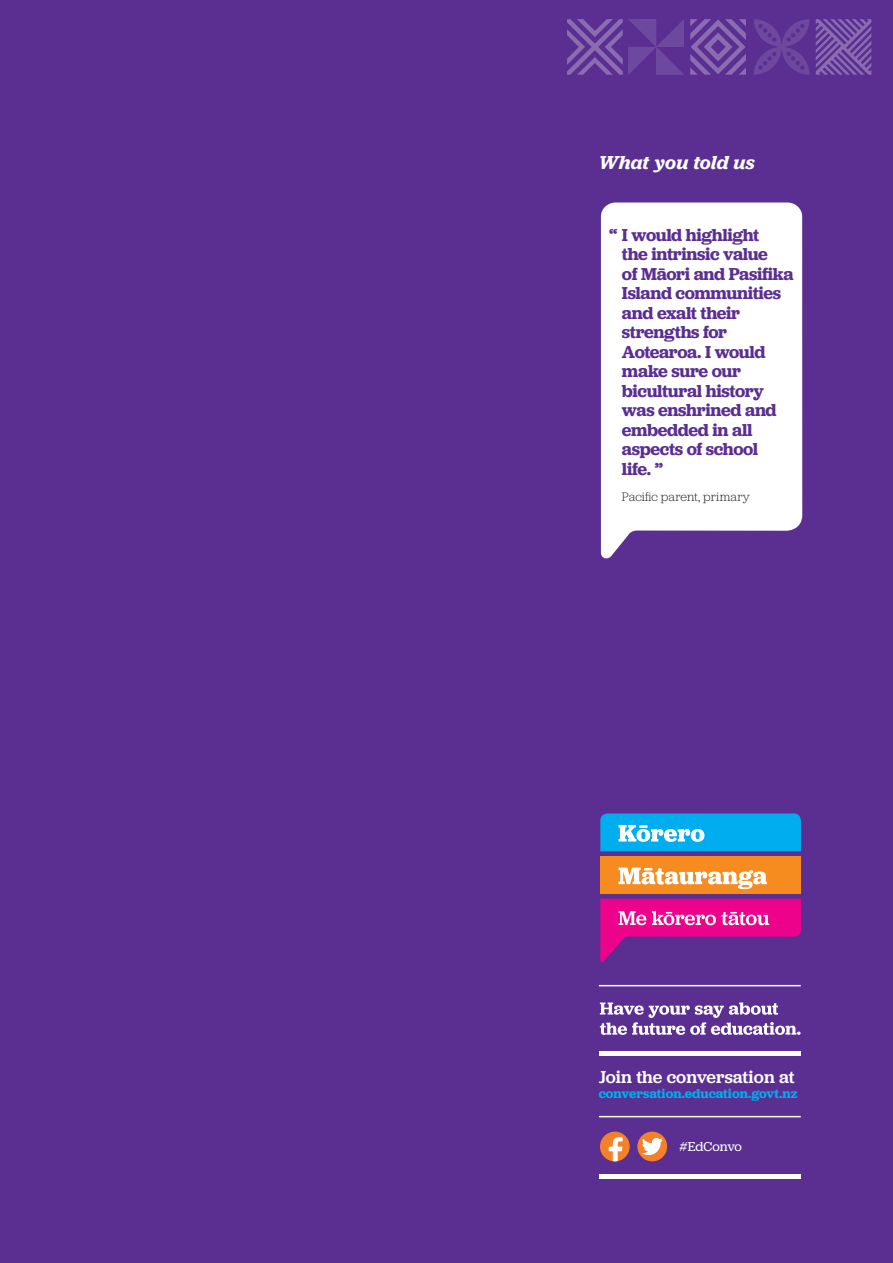
<style>
.page{position:relative;width:893px;height:1263px;background:#fff}
.page>*{position:absolute;margin:0;border:0;box-sizing:border-box;transform-origin:0 0}
.t1{font:italic 600 19.5px "Jubilat";letter-spacing:.005em;color:#fff}
.t2{font:600 18px/19.5px "Jubilat";letter-spacing:-.02em;color:#5b2e91}
.t3{font:500 18px "Jubilat";color:#fff}
.t4{font:600 13.5px "Jubilat";color:#00aeef}
.t5{font:13.5px "Jubilat";letter-spacing:-.01em;color:#fff}
.t6{font:300 12.75px "Jubilat";letter-spacing:.005em;color:#231f20}
</style>
<div class="page">
<div style="left:568px;top:0;width:325px;height:1263px;background:#5b2e91"></div>
<div style="left:0;top:0;width:580px;height:1263px;background:#5b2e91"></div>
<div style="left:600px;top:856px;width:201px;height:38px;background:#f68b1f"></div>
<svg style="left:600px;top:899px;width:201px;height:63px"></svg>
<svg style="left:600px;top:813px;width:201px;height:38px;background:#1bb3ee"></svg>
<svg style="left:618px;top:867px;width:149px;height:22px"></svg>
<hr style="left:599px;top:1051px;width:202px;height:4px;background:#fff">
<div style="left:599px;top:1174px;width:202px;height:5px;background:#fff"></div>
<hr style="left:599px;top:985px;width:202px;height:1px;background:#fff">
<hr style="left:599px;top:1116px;width:202px;height:1px;background:#fff">
<svg style="left:600px;top:1002px;width:201px;height:33px"></svg>
<div style="left:600px;top:1131px;width:30px;height:30px;background:#f4812a;border-radius:50%"></div>
<svg style="left:609px;top:1137px;width:14px;height:24px"></svg>
<div style="left:637px;top:1131px;width:30px;height:30px;background:#f4812a;border-radius:50%"></div>
<svg style="left:642px;top:1138px;width:21px;height:17px"></svg>
<svg style="left:754px;top:19px;width:55px;height:56px"></svg>
<svg style="left:816px;top:19px;width:55px;height:56px"></svg>
<svg style="left:690px;top:19px;width:56px;height:56px"></svg>
<svg style="left:567px;top:19px;width:117px;height:56px"></svg>
<svg style="left:600px;top:202px;width:203px;height:357px;background:#f1edf5"></svg>
<p class="t1" style="left:598px;top:150px;width:158px">What you told us</p>
<p class="t2" style="left:622px;top:225px;width:173px;text-indent:-13px">“ I would highlight<br>the intrinsic value<br>of Māori and Pasifika<br>Island communities and exalt their strengths for<br>Aotearoa. I would make sure our bicultural history was enshrined and embedded in all aspects of school<br>life. ”</p>
<p class="t6" style="left:622px;top:489px;width:129px">Pacific parent, primary</p>
<p class="t3" style="left:599px;top:1066px;width:197px">Join the conversation at</p>
<p class="t4" style="left:599px;top:1085px;width:200px">conversation.education.govt.nz</p>
<p class="t5" style="left:680px;top:1137px;width:64px">#EdConvo</p>
</div>
